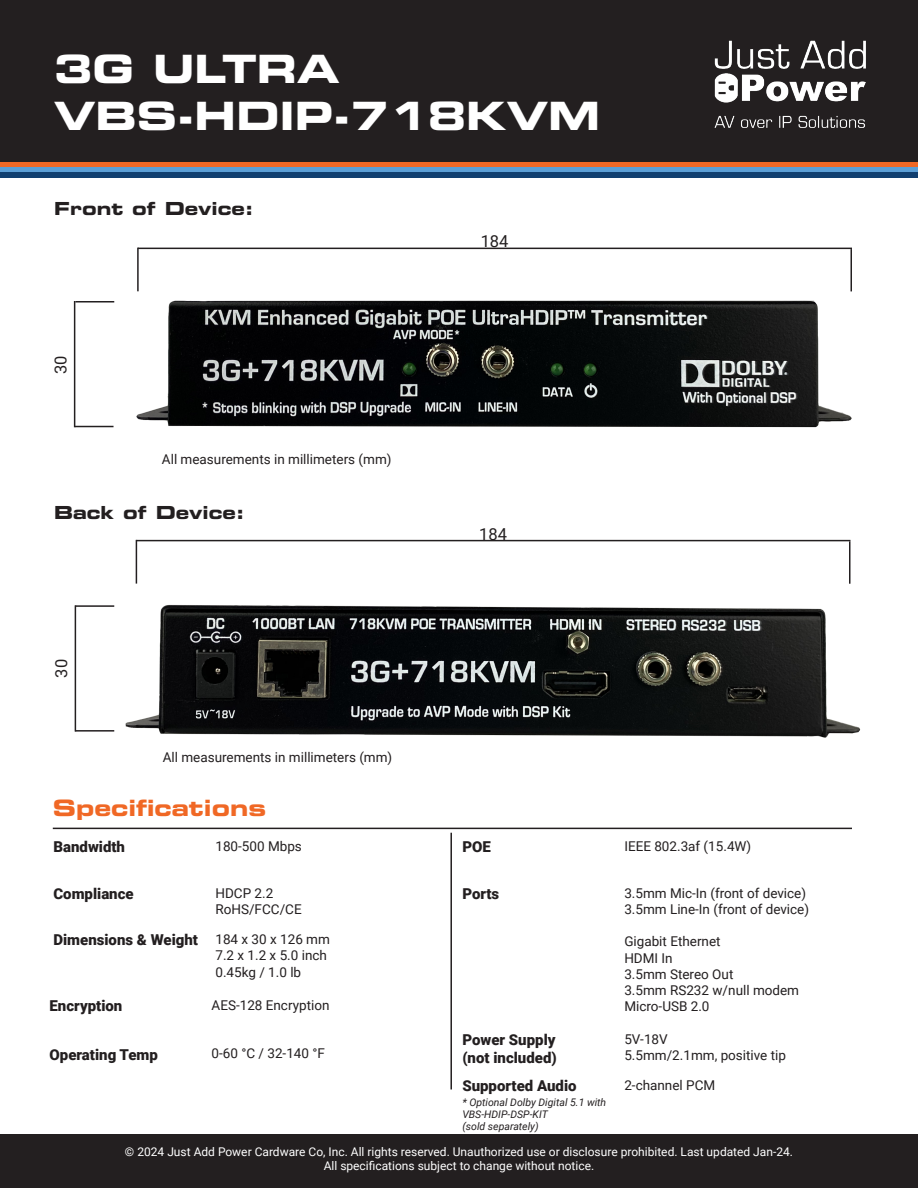
<style>
.page{position:relative;width:918px;height:1188px;background:#fff}
.page>*{position:absolute;margin:0;border:0;box-sizing:border-box;transform-origin:0 0}
.t1{font:39px "Eurostile LT Std Bold Ex 2";color:#fff}
.t2{font:22.5px "Eurostile LT Std Bold Ex 2";color:#f06825}
.t3{font:18px "Eurostile LT Std Bold Ex 2";color:#231f20}
.t4{font:16.5px "Roboto";color:#231f20}
.t5{font:900 15px "Roboto";color:#231f20}
.t6{font:13.5px "Roboto";color:#231f20}
.t7{font:12px "Roboto";color:#fff}
.t8{font:italic 10.5px/12px "Roboto";color:#231f20}
</style>
<div class="page">
<div style="left:0;top:162px;width:918px;height:5px;background:#f06825"></div>
<div style="left:0;top:167px;width:918px;height:5px;background:#5c9fd6"></div>
<div style="left:0;top:172px;width:918px;height:6px;background:#113f70"></div>
<div style="left:0;top:1134px;width:918px;height:54px;background:#231f20"></div>
<hr style="left:53px;top:828px;width:799px;height:1px;background:#231f20">
<hr style="left:450px;top:833px;width:2px;height:256px;background:#231f20">
<hr style="left:75px;top:605px;width:39px;height:2px;background:#231f20">
<hr style="left:75px;top:730px;width:39px;height:2px;background:#231f20">
<hr style="left:75px;top:426px;width:39px;height:1px;background:#231f20">
<hr style="left:75px;top:301px;width:39px;height:2px;background:#231f20">
<hr style="left:74px;top:301px;width:1px;height:126px;background:#231f20">
<hr style="left:75px;top:605px;width:1px;height:127px;background:#231f20">
<hr style="left:137px;top:248px;width:2px;height:43px;background:#231f20">
<hr style="left:850px;top:249px;width:2px;height:42px;background:#231f20">
<hr style="left:138px;top:248px;width:714px;height:1px;background:#231f20">
<img style="left:104px;top:576px;width:757px;height:162px">
<img style="left:114px;top:285px;width:738px;height:143px">
<hr style="left:136px;top:540px;width:1px;height:44px;background:#231f20">
<hr style="left:849px;top:541px;width:1px;height:43px;background:#231f20">
<hr style="left:136px;top:540px;width:714px;height:1px;background:#231f20">
<div style="left:0;top:0;width:918px;height:162px;background:#231f20"></div>
<img style="left:714px;top:40px;width:152px;height:88px">
<p class="t1" style="left:54px;top:42px;width:287px">3G ULTRA</p>
<p class="t1" style="left:54px;top:89px;width:548px">VBS-HDIP-718KVM</p>
<p class="t3" style="left:54px;top:196px;width:201px">Front of Device:</p>
<p class="t4" style="left:49px;top:374px;width:20px;rotate:-90deg">30</p>
<p class="t6" style="left:162px;top:450px;width:231px">All measurements in millimeters (mm)</p>
<p class="t3" style="left:54px;top:500px;width:192px">Back of Device:</p>
<p class="t4" style="left:50px;top:678px;width:20px;rotate:-90deg">30</p>
<p class="t6" style="left:163px;top:748px;width:231px">All measurements in millimeters (mm)</p>
<p class="t2" style="left:53px;top:792px;width:215px">Specifications</p>
<p class="t5" style="left:53px;top:837px;width:73px">Bandwidth</p>
<p class="t5" style="left:53px;top:883px;width:82px">Compliance</p>
<p class="t6" style="left:215px;top:837px;width:88px">180-500 Mbps</p>
<p class="t6" style="left:215px;top:884px;width:59px">HDCP 2.2</p>
<p class="t6" style="left:215px;top:900px;width:88px">RoHS/FCC/CE</p>
<p class="t5" style="left:53px;top:930px;width:146px">Dimensions &amp; Weight</p>
<p class="t6" style="left:215px;top:930px;width:116px">184 x 30 x 126 mm</p>
<p class="t6" style="left:215px;top:946px;width:113px">7.2 x 1.2 x 5.0 inch</p>
<p class="t6" style="left:215px;top:962px;width:87px">0.45kg / 1.0 lb</p>
<p class="t5" style="left:50px;top:995px;width:74px">Encryption</p>
<p class="t6" style="left:212px;top:995px;width:119px">AES-128 Encryption</p>
<p class="t5" style="left:50px;top:1044px;width:110px">Operating Temp</p>
<p class="t6" style="left:212px;top:1044px;width:115px">0-60 °C / 32-140 °F</p>
<p class="t4" style="left:481px;top:229px;width:29px">184</p>
<p class="t4" style="left:479px;top:522px;width:29px">184</p>
<p class="t5" style="left:462px;top:837px;width:30px">POE</p>
<p class="t6" style="left:624px;top:837px;width:128px">IEEE 802.3af (15.4W)</p>
<p class="t5" style="left:462px;top:883px;width:38px">Ports</p>
<p class="t6" style="left:624px;top:884px;width:183px">3.5mm Mic-In (front of device)</p>
<p class="t6" style="left:624px;top:900px;width:186px">3.5mm Line-In (front of device)</p>
<p class="t6" style="left:624px;top:932px;width:98px">Gigabit Ethernet</p>
<p class="t6" style="left:624px;top:948px;width:50px">HDMI In</p>
<p class="t6" style="left:624px;top:965px;width:111px">3.5mm Stereo Out</p>
<p class="t6" style="left:624px;top:981px;width:176px">3.5mm RS232 w/null modem</p>
<p class="t6" style="left:624px;top:997px;width:87px">Micro-USB 2.0</p>
<p class="t5" style="left:462px;top:1029px;width:95px">Power Supply</p>
<p class="t5" style="left:462px;top:1047px;width:96px">(not included)</p>
<p class="t6" style="left:624px;top:1029px;width:45px">5V-18V</p>
<p class="t6" style="left:624px;top:1046px;width:163px">5.5mm/2.1mm, positive tip</p>
<p class="t5" style="left:462px;top:1075px;width:116px">Supported Audio</p>
<p class="t8" style="left:462px;top:1096px;width:145px">* Optional Dolby Digital 5.1 with<br>VBS-HDIP-DSP-KIT</p>
<p class="t8" style="left:462px;top:1120px;width:78px">(sold separately)</p>
<p class="t6" style="left:624px;top:1076px;width:92px">2-channel PCM</p>
<p class="t7" style="left:125px;top:1143px;width:670px">© 2024 Just Add Power Cardware Co, Inc. All rights reserved. Unauthorized use or disclosure prohibited. Last updated Jan-24.</p>
<p class="t7" style="left:324px;top:1157px;width:272px">All specifications subject to change without notice.</p>
</div>
